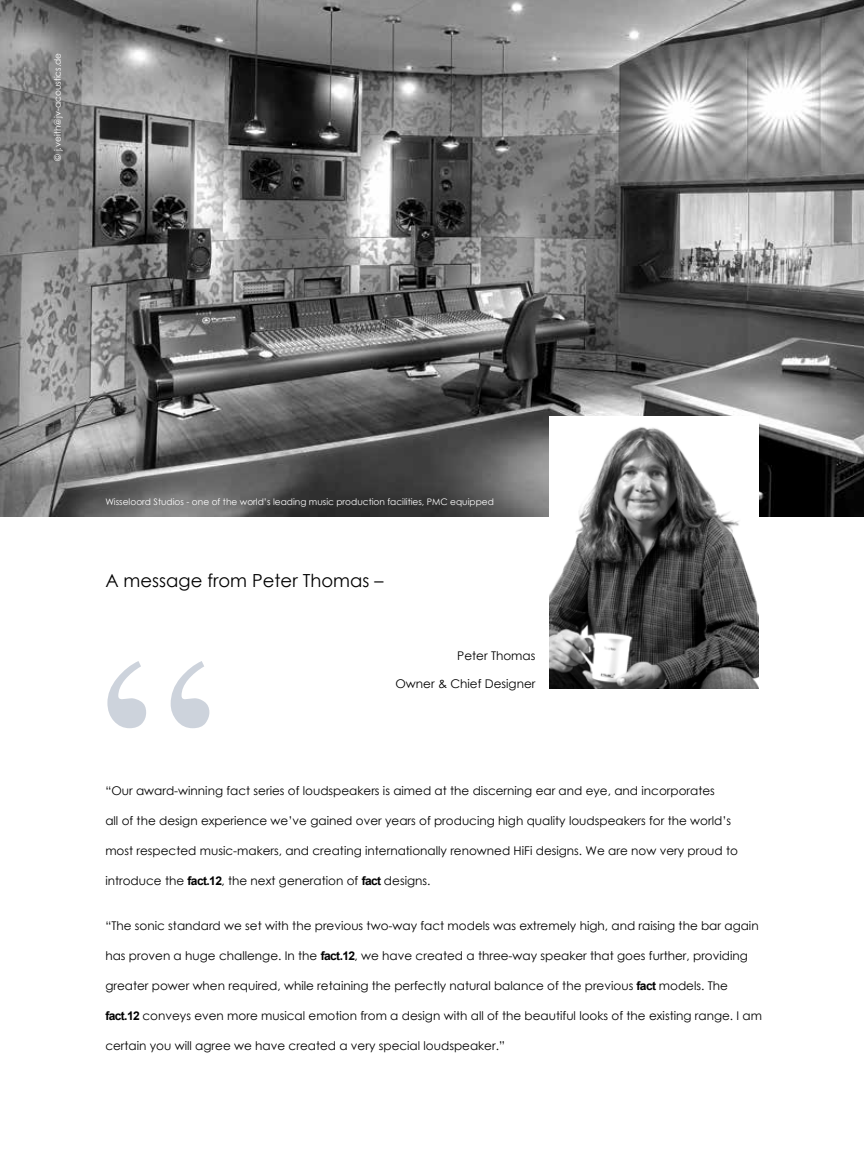
<style>
.page{position:relative;width:864px;height:1157px;background:#fff}
.page>*{position:absolute;margin:0;border:0;box-sizing:border-box;transform-origin:0 0}
.t1{font:275.25px "Times";color:#00204e}
.t2{font:18px "Century Gothic";color:#000}
.t3{font:12px "Century Gothic";color:#000}
.t4{font:9px "Century Gothic";color:#fff}
.s1{font-family:"Arial";font-weight:700}
</style>
<div class="page">
<img style="left:0;top:0;width:863px;height:516px">
<img style="left:549px;top:417px;width:209px;height:271px">
<p class="t4" style="left:51px;top:161px;width:109px;rotate:-90deg">© j.veith@jv-acoustics.de</p>
<p class="t4" style="left:105px;top:495px;width:390px">Wisseloord Studios - one of the world’s leading music production facilities, PMC equipped</p>
<h2 class="t2" style="left:105px;top:567px;width:279px">A message from Peter Thomas –</h2>
<h1 class="t1" style="left:100px;top:497px;width:124px">“</h1>
<p class="t3" style="left:457px;top:647px;width:80px">Peter Thomas</p>
<p class="t3" style="left:395px;top:675px;width:141px">Owner &amp; Chief Designer</p>
<p class="t3" style="left:105px;top:782px;width:610px">“Our award-winning fact series of loudspeakers is aimed at the discerning ear and eye, and incorporates</p>
<p class="t3" style="left:105px;top:812px;width:627px">all of the design experience we’ve gained over years of producing high quality loudspeakers for the world’s</p>
<p class="t3" style="left:105px;top:842px;width:634px">most respected music-makers, and creating internationally renowned HiFi designs. We are now very proud to</p>
<p class="t3" style="left:105px;top:872px;width:326px">introduce the <span class="s1">fact.12</span>, the next generation of <span class="s1">fact</span> designs.</p>
<p class="t3" style="left:105px;top:916px;width:654px">“The sonic standard we set with the previous two-way fact models was extremely high, and raising the bar again</p>
<p class="t3" style="left:105px;top:946px;width:643px">has proven a huge challenge. In the <span class="s1">fact.12</span>, we have created a three-way speaker that goes further, providing</p>
<p class="t3" style="left:105px;top:976px;width:624px">greater power when required, while retaining the perfectly natural balance of the previous <span class="s1">fact</span> models. The</p>
<p class="t3" style="left:105px;top:1006px;width:658px"><span class="s1">fact.12</span> conveys even more musical emotion from a design with all of the beautiful looks of the existing range. I am</p>
<p class="t3" style="left:105px;top:1036px;width:401px">certain you will agree we have created a very special loudspeaker.”</p>
</div>
